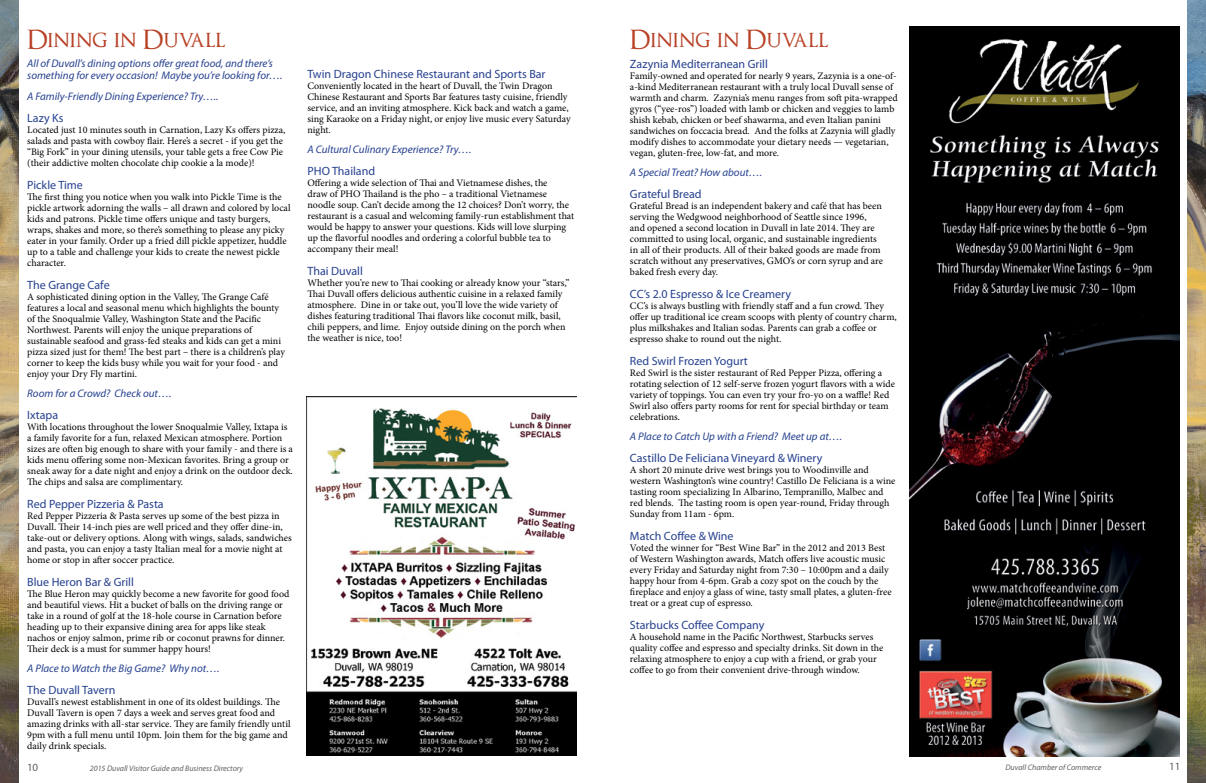
<style>
.page{position:relative;width:1206px;height:783px;background:#fff}
.page>*{position:absolute;margin:0;border:0;box-sizing:border-box;transform-origin:0 0}
.t1{font:26px "Optimus Princeps";color:#b84126}
.t2{font:12px "Myriad Pro";color:#25408f}
.t3{font:italic 11px/12px "Myriad Pro";color:#25408f}
.t4{font:11px "Myriad Pro";color:#5f6062}
.t5{font:10px/11px "Minion Pro";color:#000}
.t6{font:italic 8px "Myriad Pro";color:#5f6062}
</style>
<div class="page">
<img style="left:307px;top:396px;width:270px;height:360px">
<img style="left:910px;top:27px;width:270px;height:729px">
<img style="left:0;top:0;width:18px;height:783px">
<img style="left:1188px;top:0;width:18px;height:783px">
<h1 class="t1" style="left:27px;top:27px;width:200px">Dining in Duvall</h1>
<h1 class="t1" style="left:630px;top:27px;width:200px">Dining in Duvall</h1>
<p class="t3" style="left:27px;top:57px;width:257px">All of Duvall’s dining options offer great food, and there’s something for every occasion! Maybe you’re looking for….</p>
<p class="t3" style="left:27px;top:90px;width:193px">A Family-Friendly Dining Experience? Try…..</p>
<p class="t2" style="left:27px;top:110px;width:38px">Lazy Ks</p>
<p class="t5" style="left:27px;top:124px;width:260px">Located just 10 minutes south in Carnation, Lazy Ks offers pizza, salads and pasta with cowboy flair. Here’s a secret - if you get the “Big Fork” in your dining utensils, your table gets a free Cow Pie (their addictive molten chocolate chip cookie a la mode)!</p>
<p class="t2" style="left:27px;top:177px;width:57px">Pickle Time</p>
<p class="t5" style="left:27px;top:191px;width:265px">The first thing you notice when you walk into Pickle Time is the pickle artwork adorning the walls – all drawn and colored by local kids and patrons. Pickle time offers unique and tasty burgers, wraps, shakes and more, so there’s something to please any picky eater in your family. Order up a fried dill pickle appetizer, huddle up to a table and challenge your kids to create the newest pickle character.</p>
<p class="t2" style="left:27px;top:277px;width:84px">The Grange Cafe</p>
<p class="t5" style="left:27px;top:291px;width:259px">A sophisticated dining option in the Valley, The Grange Café features a local and seasonal menu which highlights the bounty of the Snoqualmie Valley, Washington State and the Pacific Northwest. Parents will enjoy the unique preparations of sustainable seafood and grass-fed steaks and kids can get a mini pizza sized just for them! The best part – there is a children’s play corner to keep the kids busy while you wait for your food - and enjoy your Dry Fly martini.</p>
<p class="t3" style="left:27px;top:387px;width:146px">Room for a Crowd? Check out….</p>
<p class="t2" style="left:27px;top:407px;width:33px">Ixtapa</p>
<p class="t5" style="left:27px;top:421px;width:267px">With locations throughout the lower Snoqualmie Valley, Ixtapa is a family favorite for a fun, relaxed Mexican atmosphere. Portion sizes are often big enough to share with your family - and there is a kids menu offering some non-Mexican favorites. Bring a group or sneak away for a date night and enjoy a drink on the outdoor deck.<br>The chips and salsa are complimentary.</p>
<p class="t2" style="left:27px;top:496px;width:138px">Red Pepper Pizzeria &amp; Pasta</p>
<p class="t5" style="left:27px;top:510px;width:266px">Red Pepper Pizzeria &amp; Pasta serves up some of the best pizza in Duvall. Their 14-inch pies are well priced and they offer dine-in, take-out or delivery options. Along with wings, salads, sandwiches and pasta, you can enjoy a tasty Italian meal for a movie night at home or stop in after soccer practice.</p>
<p class="t2" style="left:27px;top:574px;width:108px">Blue Heron Bar &amp; Grill</p>
<p class="t5" style="left:27px;top:588px;width:264px">The Blue Heron may quickly become a new favorite for good food and beautiful views. Hit a bucket of balls on the driving range or take in a round of golf at the 18-hole course in Carnation before heading up to their expansive dining area for apps like steak nachos or enjoy salmon, prime rib or coconut prawns for dinner.<br>Their deck is a must for summer happy hours!</p>
<p class="t3" style="left:27px;top:662px;width:194px">A Place to Watch the Big Game? Why not….</p>
<p class="t2" style="left:27px;top:682px;width:90px">The Duvall Tavern</p>
<p class="t5" style="left:27px;top:696px;width:265px">Duvall’s newest establishment in one of its oldest buildings. The Duvall Tavern is open 7 days a week and serves great food and amazing drinks with all-star service. They are family friendly until 9pm with a full menu until 10pm. Join them for the big game and daily drink specials.</p>
<p class="t2" style="left:308px;top:66px;width:240px">Twin Dragon Chinese Restaurant and Sports Bar</p>
<p class="t5" style="left:308px;top:80px;width:265px">Conveniently located in the heart of Duvall, the Twin Dragon Chinese Restaurant and Sports Bar features tasty cuisine, friendly service, and an inviting atmosphere. Kick back and watch a game, sing Karaoke on a Friday night, or enjoy live music every Saturday night.</p>
<p class="t3" style="left:308px;top:143px;width:165px">A Cultural Culinary Experience? Try….</p>
<p class="t2" style="left:308px;top:163px;width:69px">PHO Thailand</p>
<p class="t5" style="left:308px;top:177px;width:268px">Offering a wide selection of Thai and Vietnamese dishes, the<br>draw of PHO Thailand is the pho – a traditional Vietnamese noodle soup. Can’t decide among the 12 choices? Don’t worry, the restaurant is a casual and welcoming family-run establishment that would be happy to answer your questions. Kids will love slurping up the flavorful noodles and ordering a colorful bubble tea to accompany their meal!</p>
<p class="t2" style="left:308px;top:263px;width:57px">Thai Duvall</p>
<p class="t5" style="left:308px;top:277px;width:263px">Whether you’re new to Thai cooking or already know your “stars,” Thai Duvall offers delicious authentic cuisine in a relaxed family atmosphere. Dine in or take out, you’ll love the wide variety of dishes featuring traditional Thai flavors like coconut milk, basil, chili peppers, and lime. Enjoy outside dining on the porch when the weather is nice, too!</p>
<p class="t2" style="left:630px;top:56px;width:139px">Zazynia Mediterranean Grill</p>
<p class="t5" style="left:630px;top:70px;width:269px">Family-owned and operated for nearly 9 years, Zazynia is a one-of&shy;a-kind Mediterranean restaurant with a truly local Duvall sense of warmth and charm. Zazynia’s menu ranges from soft pita-wrapped gyros (“yee-ros”) loaded with lamb or chicken and veggies to lamb shish kebab, chicken or beef shawarma, and even Italian panini sandwiches on foccacia bread. And the folks at Zazynia will gladly modify dishes to accommodate your dietary needs — vegetarian, vegan, gluten-free, low-fat, and more.</p>
<p class="t3" style="left:630px;top:166px;width:134px">A Special Treat? How about….</p>
<p class="t2" style="left:630px;top:186px;width:73px">Grateful Bread</p>
<p class="t5" style="left:630px;top:200px;width:255px">Grateful Bread is an independent bakery and café that has been serving the Wedgwood neighborhood of Seattle since 1996, and opened a second location in Duvall in late 2014. They are committed to using local, organic, and sustainable ingredients in all of their products. All of their baked goods are made from scratch without any preservatives, GMO’s or corn syrup and are baked fresh every day.</p>
<p class="t2" style="left:630px;top:286px;width:163px">CC’s 2.0 Espresso &amp; Ice Creamery</p>
<p class="t5" style="left:630px;top:300px;width:268px">CC’s is always bustling with friendly staff and a fun crowd. They offer up traditional ice cream scoops with plenty of country charm, plus milkshakes and Italian sodas. Parents can grab a coffee or espresso shake to round out the night.</p>
<p class="t2" style="left:630px;top:353px;width:119px">Red Swirl Frozen Yogurt</p>
<p class="t5" style="left:630px;top:367px;width:266px">Red Swirl is the sister restaurant of Red Pepper Pizza, offering a rotating selection of 12 self-serve frozen yogurt flavors with a wide variety of toppings. You can even try your fro-yo on a waffle! Red Swirl also offers party rooms for rent for special birthday or team celebrations.</p>
<p class="t3" style="left:630px;top:430px;width:214px">A Place to Catch Up with a Friend? Meet up at….</p>
<p class="t2" style="left:630px;top:450px;width:194px">Castillo De Feliciana Vineyard &amp; Winery</p>
<p class="t5" style="left:630px;top:464px;width:267px">A short 20 minute drive west brings you to Woodinville and western Washington’s wine country! Castillo De Feliciana is a wine tasting room specializing In Albarino, Tempranillo, Malbec and red blends. The tasting room is open year-round, Friday through Sunday from 11am - 6pm.</p>
<p class="t2" style="left:630px;top:528px;width:105px">Match Coffee &amp; Wine</p>
<p class="t5" style="left:630px;top:542px;width:263px">Voted the winner for “Best Wine Bar” in the 2012 and 2013 Best of Western Washington awards, Match offers live acoustic music every Friday and Saturday night from 7:30 – 10:00pm and a daily happy hour from 4-6pm. Grab a cozy spot on the couch by the fireplace and enjoy a glass of wine, tasty small plates, a gluten-free treat or a great cup of espresso.</p>
<p class="t2" style="left:630px;top:617px;width:136px">Starbucks Coffee Company</p>
<p class="t5" style="left:630px;top:631px;width:255px">A household name in the Pacific Northwest, Starbucks serves quality coffee and espresso and specialty drinks. Sit down in the relaxing atmosphere to enjoy a cup with a friend, or grab your coffee to go from their convenient drive-through window.</p>
<p class="t4" style="left:27px;top:761px;width:13px">10</p>
<p class="t6" style="left:90px;top:763px;width:155px">2015 Duvall Visitor Guide and Business Directory</p>
<p class="t6" style="left:1005px;top:763px;width:97px">Duvall Chamber of Commerce</p>
<p class="t4" style="left:1169px;top:760px;width:13px">11</p>
</div>
